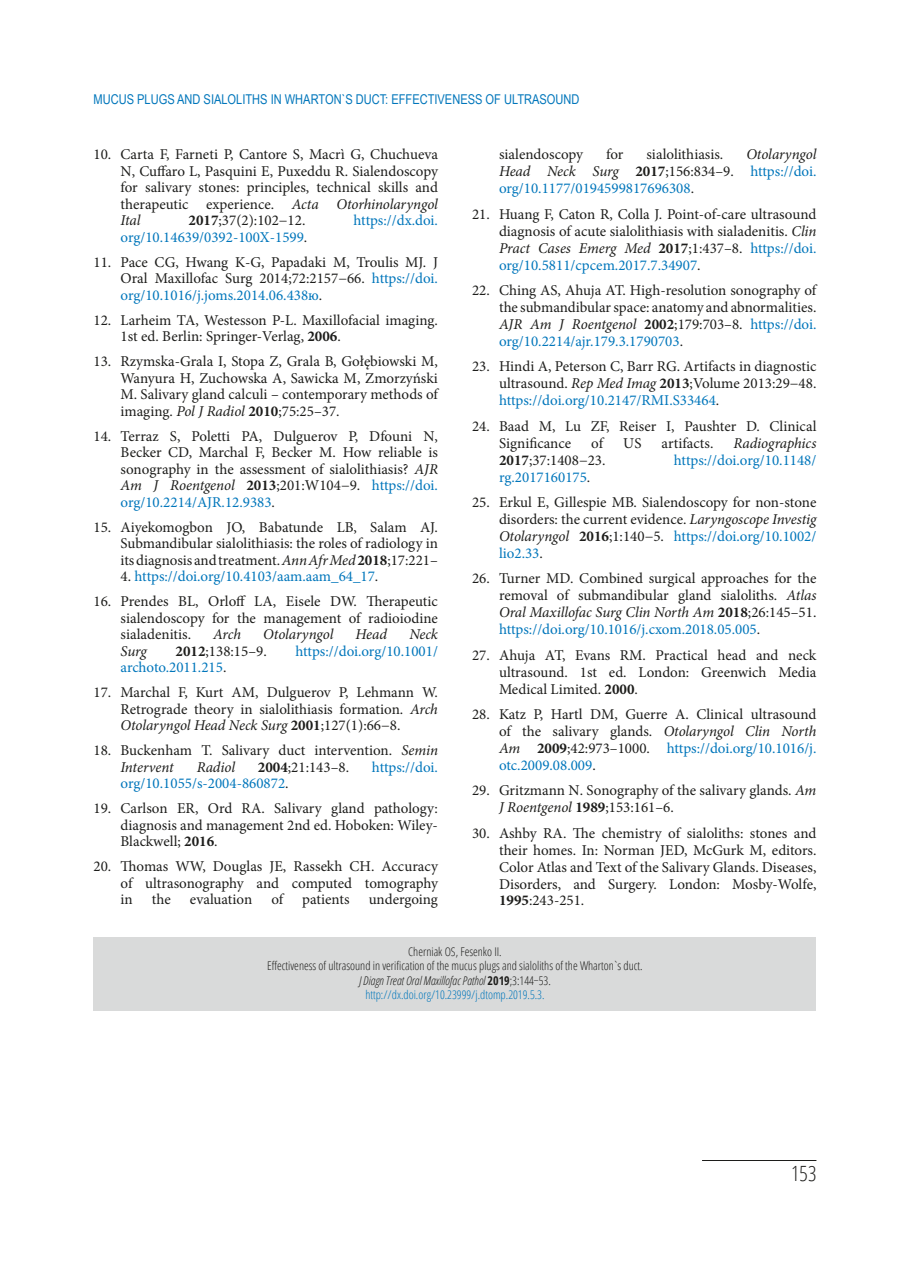
<style>
.page{position:relative;width:910px;height:1280px;background:#fff}
.page>*{position:absolute;margin:0;border:0;box-sizing:border-box;transform-origin:0 0}
.t1{font:300 condensed 21px "Open Sans";color:#1d1d1b}
.t2{font:15px/16.5px "Minion Pro";color:#1d1d1b;text-align:justify}
.t3{font:15px/17px "Minion Pro";color:#0076bb;text-align:justify}
.t4{font:italic 15px "Minion Pro";letter-spacing:-.01em;color:#1d1d1b}
.Заголовок_статьи{font:13.5px "Arial Narrow";color:#0076bb}
.t5{font:300 condensed 12px "Open Sans";color:#1d1d1b}
.t6{font:italic 300 condensed 12px "Open Sans";color:#1d1d1b}
.t7{font:300 condensed 12px "Open Sans";color:#0076bb}
.s1{font-style:italic}
.s2{font-weight:700}
.s3{color:#1d1d1b}
.s4{color:#0076bb}
.s5{font-style:italic;color:#1d1d1b}
.s6{font-weight:700;color:#1d1d1b}
.s7{font-weight:700;font-style:normal}
.s8{font-style:normal}
</style>
<div class="page">
<hr style="left:702px;top:1160px;width:114px;height:1px;background:#1d1d1b">
<div style="left:94px;top:937px;width:722px;height:74px;background:#d9dada"></div>
<p class="Заголовок_статьи" style="left:94px;top:90px;width:487px">MUCUS PLUGS AND SIALOLITHS IN WHARTON`S DUCT: EFFECTIVENESS OF ULTRASOUND</p>
<p class="t2" style="left:121px;top:146px;width:319px;text-indent:-27px">10. Carta F, Farneti P, Cantore S, Macrì G, Chuchueva N, Cuffaro L, Pasquini E, Puxeddu R. Sialendoscopy for salivary stones: principles, technical skills and therapeutic experience. <span class="s1">Acta Otorhinolaryngol Ital</span></p>
<p class="t2" style="left:189px;top:212px;width:118px"><span class="s2">2017</span>;37(2):102−12.</p>
<p class="t3" style="left:354px;top:212px;width:86px">https://dx.doi.</p>
<p class="t3" style="left:121px;top:229px;width:188px">org/10.14639/0392-100X-1599<span class="s3">.</span></p>
<p class="t2" style="left:121px;top:254px;width:319px;text-indent:-27px">11. Pace CG, Hwang K-G, Papadaki M, Troulis MJ. J Oral Maxillofac Surg 2014;72:2157−66. <span class="s4">https://doi. org/10.1016/j.joms.2014.06.438ю</span>.</p>
<p class="t2" style="left:121px;top:312px;width:319px;text-indent:-27px">12. Larheim TA, Westesson P-L. Maxillofacial imaging.<br>1st ed. Berlin: Springer-Verlag, <span class="s2">2006</span>.</p>
<p class="t2" style="left:121px;top:353px;width:319px;text-indent:-27px">13. Rzymska-Grala I, Stopa Z, Grala B, Gołębiowski M, Wanyura H, Zuchowska A, Sawicka M, Zmorzyński M. Salivary gland calculi – contemporary methods of imaging. <span class="s1">Pol J Radiol</span> <span class="s2">2010</span>;75:25–37.</p>
<p class="t2" style="left:121px;top:428px;width:319px;text-indent:-27px">14. Terraz S, Poletti PA, Dulguerov P, Dfouni N, Becker CD, Marchal F, Becker M. How reliable is sonography in the assessment of sialolithiasis? <span class="s1">AJR Am J Roentgenol</span> <span class="s2">2013</span>;201:W104−9. <span class="s4">https://doi. org/10.2214/AJR.12.9383</span>.</p>
<p class="t2" style="left:121px;top:519px;width:319px;text-indent:-27px">15. Aiyekomogbon JO, Babatunde LB, Salam AJ.<br>Submandibular sialolithiasis: the roles of radiology in its diagnosis and treatment. <span class="s1">Ann Afr Med</span> <span class="s2">2018</span>;17:221–</p>
<p class="t3" style="left:121px;top:568px;width:259px"><span class="s3">4.</span> https://doi.org/10.4103/aam.aam_64_17<span class="s3">.</span></p>
<p class="t2" style="left:121px;top:593px;width:319px;text-indent:-27px">16. Prendes BL, Orloff LA, Eisele DW. Therapeutic sialendoscopy for the management of radioiodine sialadenitis.</p>
<p class="t4" style="left:213px;top:624px;width:29px">Arch</p>
<p class="t4" style="left:263px;top:624px;width:72px">Otolaryngol</p>
<p class="t4" style="left:356px;top:624px;width:33px">Head</p>
<p class="t4" style="left:409px;top:624px;width:30px">Neck</p>
<p class="t4" style="left:121px;top:641px;width:28px">Surg</p>
<p class="t2" style="left:176px;top:643px;width:93px"><span class="s2">2012</span>;138:15–9.</p>
<p class="t3" style="left:295px;top:643px;width:144px">https://doi.org/10.1001/</p>
<p class="t3" style="left:121px;top:659px;width:107px">archoto.2011.215<span class="s3">.</span></p>
<p class="t2" style="left:121px;top:684px;width:319px;text-indent:-27px">17. Marchal F, Kurt AM, Dulguerov P, Lehmann W.<br>Retrograde theory in sialolithiasis formation. <span class="s1">Arch Otolaryngol Head Neck Surg</span> <span class="s2">2001</span>;127(1):66−8.</p>
<p class="t2" style="left:121px;top:742px;width:319px;text-indent:-27px">18. Buckenham T. Salivary duct intervention. <span class="s1">Semin<br>Intervent</span></p>
<p class="t4" style="left:197px;top:757px;width:40px">Radiol</p>
<p class="t2" style="left:258px;top:759px;width:93px"><span class="s2">2004</span>;21:143–8.</p>
<p class="t3" style="left:372px;top:759px;width:68px">https://doi.</p>
<p class="t3" style="left:121px;top:775px;width:170px">org/10.1055/s-2004-860872<span class="s3">.</span></p>
<p class="t2" style="left:121px;top:800px;width:319px;text-indent:-27px">19. Carlson ER, Ord RA. Salivary gland pathology: diagnosis and management 2nd ed. Hoboken: Wiley-Blackwell; <span class="s2">2016</span>.</p>
<p class="t2" style="left:121px;top:858px;width:319px;text-indent:-27px">20. Thomas WW, Douglas JE, Rassekh CH. Accuracy of ultrasonography and computed tomography in</p>
<p class="t2" style="left:152px;top:891px;width:20px">the</p>
<p class="t2" style="left:190px;top:891px;width:64px">evaluation</p>
<p class="t2" style="left:271px;top:891px;width:13px">of</p>
<p class="t2" style="left:302px;top:891px;width:49px">patients</p>
<p class="t2" style="left:369px;top:891px;width:71px">undergoing</p>
<p class="t3" style="left:499px;top:146px;width:319px;text-indent:247px"><span class="s5">Otolaryngol Head Neck Surg</span> <span class="s6">2017</span><span class="s3">;156:834–9.</span> https://doi. org/10.1177/0194599817696308<span class="s3">.</span></p>
<p class="t2" style="left:499px;top:205px;width:319px;line-height:17px;text-indent:-27px">21. Huang F, Caton R, Colla J. Point-of-care ultrasound diagnosis of acute sialolithiasis with sialadenitis. <span class="s1">Clin Pract Cases Emerg Med</span> <span class="s2">2017</span>;1:437–8. <span class="s4">https://doi. org/10.5811/cpcem.2017.7.34907</span>.</p>
<p class="t2" style="left:499px;top:282px;width:319px;line-height:17px;text-indent:-27px">22. Ching AS, Ahuja AT. High-resolution sonography of the submandibular space: anatomy and abnormalities.<br><span class="s1">AJR Am J Roentgenol</span> <span class="s2">2002</span>;179:703–8. <span class="s4">https://doi. org/10.2214/ajr.179.3.1790703</span>.</p>
<p class="t2" style="left:499px;top:358px;width:319px;line-height:17px;text-indent:-27px">23. Hindi A, Peterson C, Barr RG. Artifacts in diagnostic ultrasound. <span class="s1">Rep Med Imag</span> <span class="s2">2013</span>;Volume 2013:29−48. <span class="s4">https://doi.org/10.2147/RMI.S33464</span>.</p>
<p class="t2" style="left:499px;top:417px;width:319px;line-height:17px;text-indent:-27px">24. Baad M, Lu ZF, Reiser I, Paushter D. Clinical<br>Significance</p>
<p class="t2" style="left:499px;top:146px;width:86px">sialendoscopy</p>
<p class="t2" style="left:606px;top:146px;width:19px">for</p>
<p class="t2" style="left:646px;top:146px;width:78px">sialolithiasis.</p>
<p class="t2" style="left:591px;top:435px;width:13px">of</p>
<p class="t2" style="left:623px;top:435px;width:20px">US</p>
<p class="t2" style="left:662px;top:435px;width:53px">artifacts.</p>
<p class="t4" style="left:734px;top:433px;width:84px">Radiographics</p>
<p class="t2" style="left:499px;top:452px;width:108px"><span class="s2">2017</span>;37:1408−23.</p>
<p class="t3" style="left:674px;top:451px;width:144px">https://doi.org/10.1148/</p>
<p class="t3" style="left:499px;top:468px;width:93px">rg.2017160175<span class="s3">.</span></p>
<p class="t2" style="left:499px;top:494px;width:319px;line-height:17px;text-indent:-27px">25. Erkul E, Gillespie MB. Sialendoscopy for non‐stone disorders: the current evidence. <span class="s1">Laryngoscope Investig Otolaryngol</span> <span class="s2">2016</span>;1:140−5. <span class="s4">https://doi.org/10.1002/ lio2.33</span>.</p>
<p class="t2" style="left:499px;top:570px;width:319px;line-height:17px;text-indent:-27px">26. Turner MD. Combined surgical approaches for the removal of submandibular gland sialoliths. <span class="s1">Atlas Oral Maxillofac Surg Clin North Am</span> <span class="s2">2018</span>;26:145–51. <span class="s4">https://doi.org/10.1016/j.cxom.2018.05.005</span>.</p>
<p class="t2" style="left:499px;top:646px;width:319px;line-height:17px;text-indent:-27px">27. Ahuja AT, Evans RM. Practical head and neck ultrasound. 1st ed. London: Greenwich Media Medical Limited. <span class="s2">2000</span>.</p>
<p class="t2" style="left:499px;top:706px;width:319px;line-height:17px;text-indent:-27px">28. Katz P, Hartl DM, Guerre A. Clinical ultrasound of the salivary glands. <span class="s1">Otolaryngol Clin North Am</span> <span class="s2">2009</span>;42:973–1000. <span class="s4">https://doi.org/10.1016/j. otc.2009.08.009</span>.</p>
<p class="t2" style="left:499px;top:782px;width:319px;line-height:17px;text-indent:-27px">29. Gritzmann N. Sonography of the salivary glands. <span class="s1">Am<br>J Roentgenol</span> <span class="s2">1989</span>;153:161–6.</p>
<p class="t2" style="left:499px;top:824px;width:319px;line-height:17px;text-indent:-27px">30. Ashby RA. The chemistry of sialoliths: stones and their homes. In: Norman JED, McGurk M, editors.<br>Color Atlas and Text of the Salivary Glands. Diseases, Disorders, and Surgery. London: Mosby-Wolfe, <span class="s2">1995</span>:243-251.</p>
<p class="t5" style="left:408px;top:943px;width:95px">Cherniak OS, Fesenko II.</p>
<p class="t5" style="left:267px;top:958px;width:377px">Effectiveness of ultrasound in verification of the mucus plugs and sialoliths of the Wharton`s duct.</p>
<p class="t6" style="left:359px;top:972px;width:193px">J Diagn Treat Oral Maxillofac Pathol <span class="s7">2019</span><span class="s8">;3:144−53.</span></p>
<p class="t7" style="left:365px;top:986px;width:181px">http://dx.doi.org/10.23999/j.dtomp.2019.5.3.</p>
<h1 class="t1" style="left:791px;top:1159px;width:27px">153</h1>
</div>
